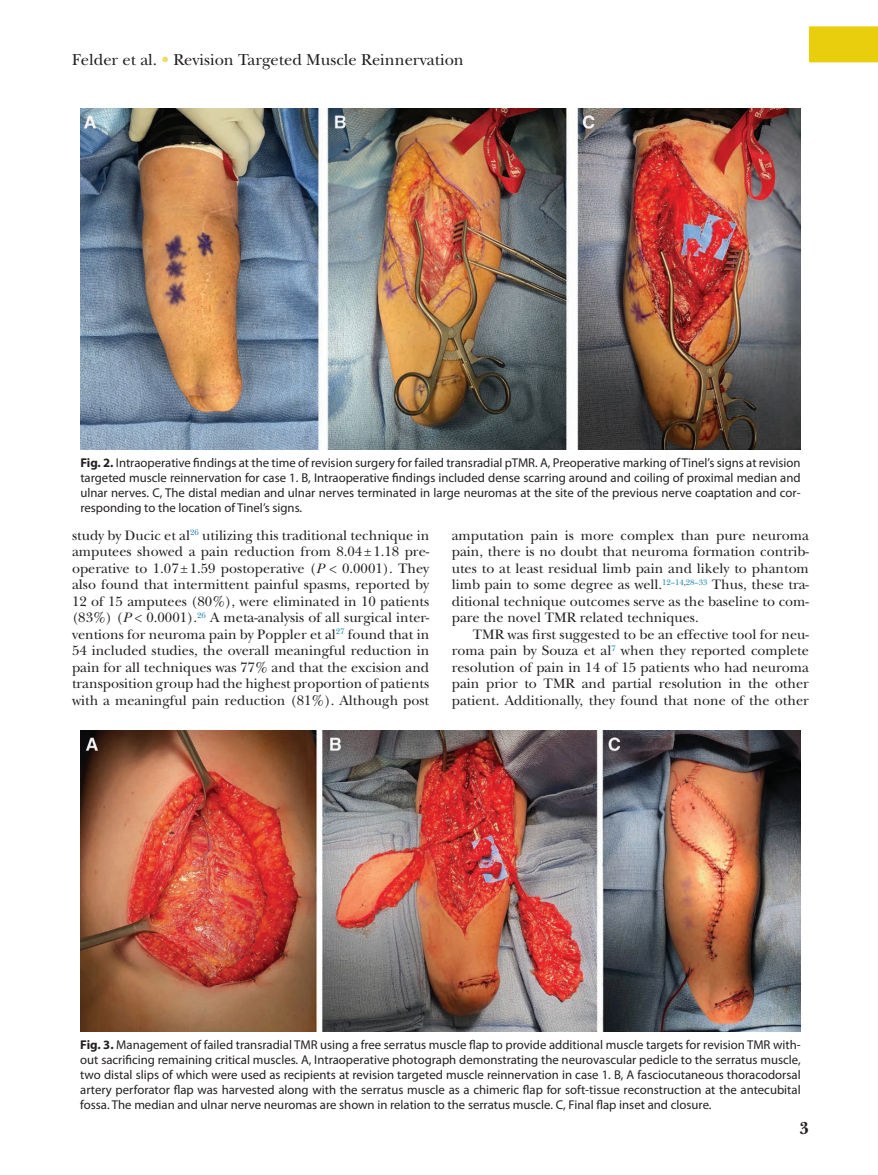
<style>
.page{position:relative;width:878px;height:1175px;background:#fff}
.page>*{position:absolute;margin:0;border:0;box-sizing:border-box;transform-origin:0 0}
.t1{font:700 18px "New Baskerville Std";color:#231f20}
.t2{font:16.5px "New Baskerville Std";color:#231f20}
.t3{font:14.25px/16.5px "New Baskerville Std";color:#231f20;text-align:justify}
.t4{font:12.75px/15px "Myriad Pro";color:#231f20;text-align:justify}
.s1{color:#efdc68}
.s2{font-weight:700}
.s3{font-style:italic}
</style>
<div class="page">
<div style="left:808px;top:26px;width:70px;height:36px;background:#e9ce0e"></div>
<img style="left:80px;top:108px;width:720px;height:341px">
<img style="left:80px;top:730px;width:720px;height:301px">
<p class="t2" style="left:72px;top:50px;width:393px">Felder et al. <span class="s1">•</span> Revision Targeted Muscle Reinnervation</p>
<p class="t4" style="left:80px;top:455px;width:721px"><span class="s2">Fig. 2.</span> I ntraoperative findings at the time of revision surgery for failed transradial pTMR. A, Preoperative marking of Tinel’s signs at revision targeted muscle reinnervation for case 1. B, I ntraoperative findings included dense scarring around and coiling of proximal median and ulnar nerves. C, The distal median and ulnar nerves terminated in large neuromas at the site of the previous nerve coaptation and cor&shy;responding to the location of Tinel’s signs.</p>
<p class="t3" style="left:72px;top:527px;width:359px">study by Ducic et al<sup>26</sup> utilizing this traditional technique in amputees showed a pain reduction from 8.04±1.18 pre&shy;operative to 1.07±1.59 postoperative (<span class="s3">P</span> &lt; 0.0001). They also found that intermittent painful spasms, reported by 12 of 15 amputees (80%), were eliminated in 10 patients (83%) (<span class="s3">P</span> &lt; 0.0001).<sup>26</sup> A meta-analysis of all surgical inter&shy;ventions for neuroma pain by Poppler et al<sup>27</sup> found that in 54 included studies, the overall meaningful reduction in pain for all techniques was 77% and that the excision and transposition group had the highest proportion of patients with a meaningful pain reduction (81%). Although post</p>
<p class="t3" style="left:452px;top:527px;width:359px">amputation pain is more complex than pure neuroma pain, there is no doubt that neuroma formation contrib&shy;utes to at least residual limb pain and likely to phantom limb pain to some degree as well.<sup>12–14</sup><sup>,</sup><sup>28–33</sup> Thus, these tra&shy;ditional technique outcomes serve as the baseline to com&shy;pare the novel TMR related techniques.</p>
<p class="t3" style="left:451px;top:626px;width:359px;text-indent:21px">TMR was first suggested to be an effective tool for neu&shy;roma pain by Souza et al<sup>7</sup> when they reported complete resolution of pain in 14 of 15 patients who had neuroma pain prior to TMR and partial resolution in the other patient. Additionally, they found that none of the other</p>
<p class="t4" style="left:80px;top:1037px;width:722px"><span class="s2">Fig. 3.</span> Management of failed transradial TMR using a free serratus muscle flap to provide additional muscle targets for revision TMR with&shy;out sacrificing remaining critical muscles. A, I ntraoperative photograph demonstrating the neurovascular pedicle to the serratus muscle, two distal slips of which were used as recipients at revision targeted muscle reinnervation in case 1. B, A fasciocutaneous thoracodorsal artery perforator flap was harvested along with the serratus muscle as a chimeric flap for soft-tissue reconstruction at the antecubital fossa. The median and ulnar nerve neuromas are shown in relation to the serratus muscle. C, Final flap inset and closure.</p>
<p class="t1" style="left:799px;top:1118px;width:11px">3</p>
</div>
